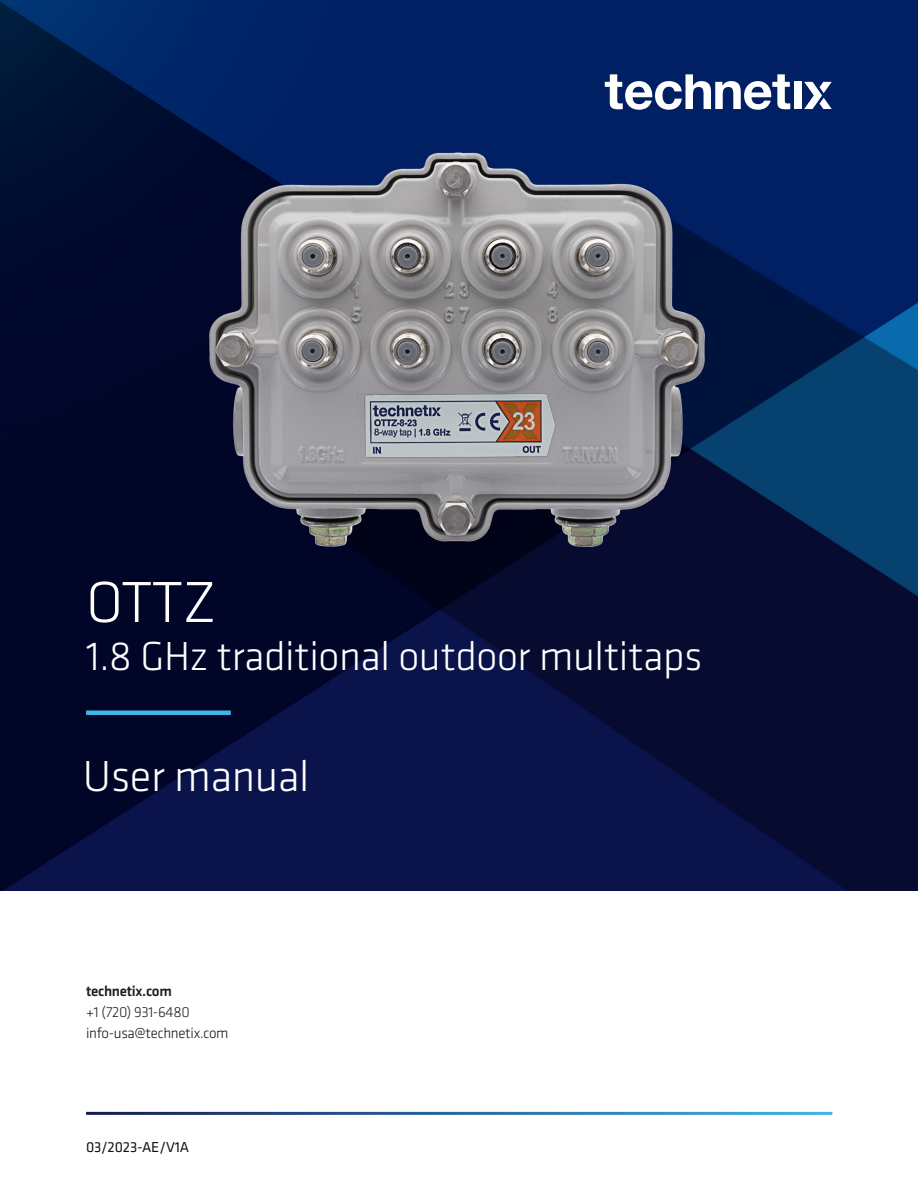
<style>
.page{position:relative;width:918px;height:1188px;background:#fff}
.page>*{position:absolute;margin:0;border:0;box-sizing:border-box;transform-origin:0 0}
.t1{font:300 60px "Klavika CH";color:#fff}
.t2{font:300 45px "Klavika CH";letter-spacing:-.01em;color:#fff}
.t3{font:300 42px "Klavika CH";letter-spacing:-.01em;color:#fff}
.t4{font:300 15px "Klavika CH";letter-spacing:-.02em;color:#141414}
.t5{font:300 15px "Klavika CH";letter-spacing:-.02em;color:#231f20}
.t6{font:15px "Klavika CH";letter-spacing:-.01em;color:#141414}
.t7{font:500 15px "Klavika CH";letter-spacing:-.02em;color:#231f20}
</style>
<div class="page">
<img style="left:0;top:0;width:918px;height:891px">
<div style="left:86px;top:710px;width:145px;height:5px;background:#41b6e6"></div>
<svg style="left:605px;top:74px;width:185px;height:36px"></svg>
<div style="left:794px;top:82px;width:8px;height:27px;background:#fff"></div>
<svg style="left:804px;top:82px;width:28px;height:27px"></svg>
<h1 class="t1" style="left:86px;top:566px;width:132px">OTTZ</h1>
<p class="t3" style="left:86px;top:631px;width:618px">1.8 GHz traditional outdoor multitaps</p>
<p class="t2" style="left:83px;top:749px;width:228px">User manual</p>
<p class="t7" style="left:86px;top:981px;width:87px">technetix.com</p>
<p class="t5" style="left:86px;top:1003px;width:105px">+1 (720) 931-6480</p>
<p class="t4" style="left:86px;top:1024px;width:144px">info-usa@technetix.com</p>
<p class="t6" style="left:86px;top:1137px;width:105px">03/2023-AE/V1A</p>
</div>
